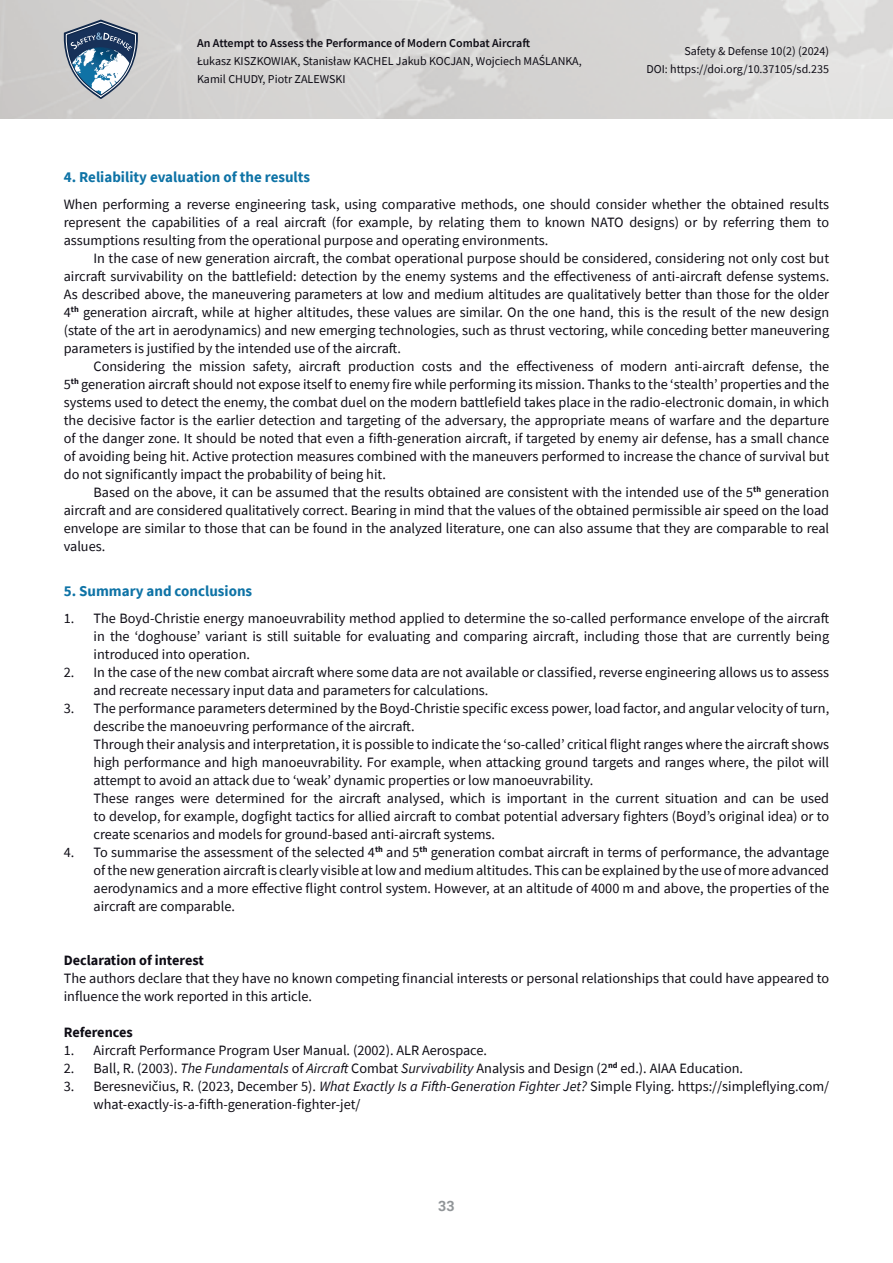
<style>
.page{position:relative;width:893px;height:1263px;background:#fff}
.page>*{position:absolute;margin:0;border:0;box-sizing:border-box;transform-origin:0 0}
.t1{font:700 15px "Source Sans Pro";color:#0e73a6}
.t2{font:14.25px/18px "Source Sans Pro";color:#0e0c15;text-align:justify}
.t3{font:700 14.25px "Source Sans Pro";color:#0e0c15}
.t4{font:700 14.25px "Roboto";color:#919598}
.t5{font:12px/18px "Source Sans Pro";color:#0e0c15;text-align:right}
.t6{font:600 12px "Source Sans Pro";color:#0e0c15}
.s1{font-style:italic}
</style>
<div class="page">
<svg style="left:64px;top:20px;width:74px;height:79px;background:#8093a7"></svg>
<p class="t6" style="left:197px;top:35px;width:334px">An Attempt to Assess the Performance of Modern Combat Aircraft</p>
<p class="t5" style="left:197px;top:52px;width:386px;text-align:left">Łukasz KISZKOWIAK, Stanisław KACHEL Jakub KOCJAN, Wojciech MAŚLANKA,<br>Kamil CHUDY, Piotr ZALEWSKI</p>
<p class="t5" style="left:646px;top:42px;width:184px">Safety &amp; Defense 10(2) (2024)<br>DOI: https://doi.org/10.37105/sd.235</p>
<p class="t1" style="left:64px;top:167px;width:248px">4. Reliability evaluation of the results</p>
<p class="t2" style="left:64px;top:195px;width:767px">When performing a reverse engineering task, using comparative methods, one should consider whether the obtained results represent the capabilities of a real aircraft (for example, by relating them to known NATO designs) or by referring them to assumptions resulting from the operational purpose and operating environments.</p>
<p class="t2" style="left:64px;top:249px;width:767px;text-indent:30px">In the case of new generation aircraft, the combat operational purpose should be considered, considering not only cost but aircraft survivability on the battlefield: detection by the enemy systems and the effectiveness of anti-aircraft defense systems.<br>As described above, the maneuvering parameters at low and medium altitudes are qualitatively better than those for the older 4<sup>th</sup> generation aircraft, while at higher altitudes, these values are similar. On the one hand, this is the result of the new design (state of the art in aerodynamics) and new emerging technologies, such as thrust vectoring, while conceding better maneuvering parameters is justified by the intended use of the aircraft.</p>
<p class="t2" style="left:64px;top:357px;width:767px;text-indent:30px">Considering the mission safety, aircraft production costs and the effectiveness of modern anti-aircraft defense, the 5<sup>th</sup> generation aircraft should not expose itself to enemy fire while performing its mission. Thanks to the ‘stealth’ properties and the systems used to detect the enemy, the combat duel on the modern battlefield takes place in the radio-electronic domain, in which the decisive factor is the earlier detection and targeting of the adversary, the appropriate means of warfare and the departure of the danger zone. It should be noted that even a fifth-generation aircraft, if targeted by enemy air defense, has a small chance of avoiding being hit. Active protection measures combined with the maneuvers performed to increase the chance of survival but do not significantly impact the probability of being hit.</p>
<p class="t2" style="left:64px;top:483px;width:767px;text-indent:30px">Based on the above, it can be assumed that the results obtained are consistent with the intended use of the 5<sup>th</sup> generation aircraft and are considered qualitatively correct. Bearing in mind that the values of the obtained permissible air speed on the load envelope are similar to those that can be found in the analyzed literature, one can also assume that they are comparable to real values.</p>
<p class="t1" style="left:64px;top:581px;width:190px">5. Summary and conclusions</p>
<p class="t2" style="left:94px;top:609px;width:737px;text-indent:-30px">1. The Boyd-Christie energy manoeuvrability method applied to determine the so-called performance envelope of the aircraft in the ‘doghouse’ variant is still suitable for evaluating and comparing aircraft, including those that are currently being introduced into operation.</p>
<p class="t2" style="left:94px;top:663px;width:737px;text-indent:-30px">2. In the case of the new combat aircraft where some data are not available or classified, reverse engineering allows us to assess and recreate necessary input data and parameters for calculations.</p>
<p class="t2" style="left:94px;top:699px;width:737px;text-align:left;text-indent:-30px">3. The performance parameters determined by the Boyd-Christie specific excess power, load factor, and angular velocity of turn, describe the manoeuvring performance of the aircraft.<br>Through their analysis and interpretation, it is possible to indicate the ‘so-called’ critical flight ranges where the aircraft shows high performance and high manoeuvrability. For example, when attacking ground targets and ranges where, the pilot will attempt to avoid an attack due to ‘weak’ dynamic properties or low manoeuvrability.<br>These ranges were determined for the aircraft analysed, which is important in the current situation and can be used to develop, for example, dogfight tactics for allied aircraft to combat potential adversary fighters (Boyd’s original idea) or to create scenarios and models for ground-based anti-aircraft systems.</p>
<p class="t2" style="left:94px;top:843px;width:737px;text-indent:-30px">4. To summarise the assessment of the selected 4<sup>th</sup> and 5<sup>th</sup> generation combat aircraft in terms of performance, the advantage of the new generation aircraft is clearly visible at low and medium altitudes. This can be explained by the use of more advanced aerodynamics and a more effective flight control system. However, at an altitude of 4000 m and above, the properties of the aircraft are comparable.</p>
<p class="t3" style="left:64px;top:950px;width:142px">Declaration of interest</p>
<p class="t2" style="left:64px;top:969px;width:767px">The authors declare that they have no known competing financial interests or personal relationships that could have appeared to influence the work reported in this article.</p>
<p class="t3" style="left:64px;top:1022px;width:71px">References</p>
<p class="t2" style="left:64px;top:1041px;width:425px">1. Aircraft Performance Program User Manual. (2002). ALR Aerospace.</p>
<p class="t2" style="left:64px;top:1059px;width:681px">2. Ball, R. (2003). <span class="s1">The Fundamentals</span> of <span class="s1">Aircraft</span> Combat <span class="s1">Survivability</span> Analysis and Design (2<sup>nd</sup> ed.). AIAA Education.</p>
<p class="t2" style="left:94px;top:1077px;width:737px;text-indent:-30px">3. Beresnevičius, R. (2023, December 5). <span class="s1">What Exactly Is a Fifth-Generation Fighter Jet?</span> Simple Flying. https://simpleflying.com/ what-exactly-is-a-fifth-generation-fighter-jet/</p>
<p class="t4" style="left:438px;top:1196px;width:18px">33</p>
</div>
